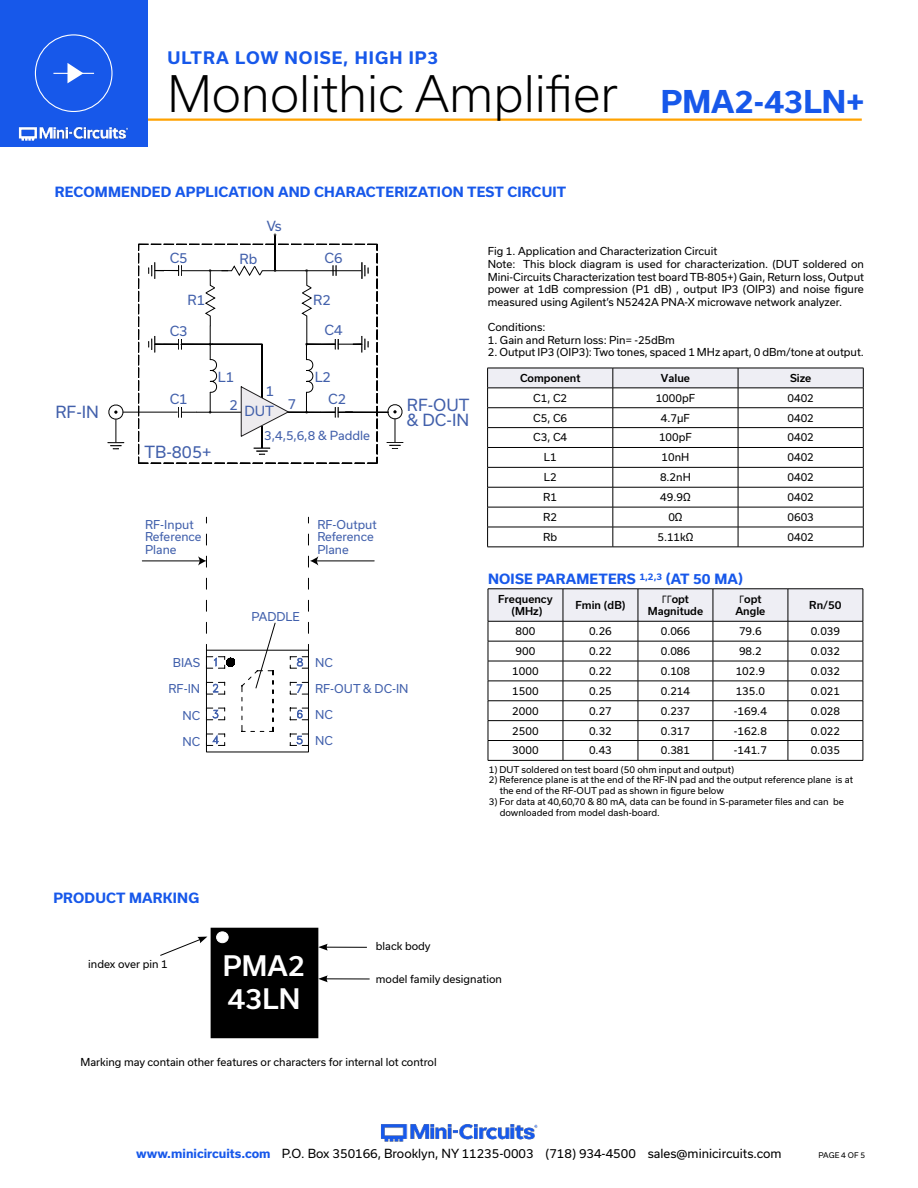
<style>
.page{position:relative;width:918px;height:1188px;background:#fff}
.page>*{position:absolute;margin:0;border:0;box-sizing:border-box;transform-origin:0 0}
.t1{font:300 48px "Usual";color:#000}
.t2{font:700 30px "Usual";color:#1758ea}
.t3{font:500 27px/32.4px "Usual";color:#fff}
.t4{font:700 16.5px "Usual";letter-spacing:.065em;color:#1758ea}
.t5{font:16.05px/14.7px "Usual";color:#4260ab}
.t6{font:700 13.5px "Usual";letter-spacing:.015em;color:#1758ea}
.t7{font:13.35px "Usual";color:#4260ab}
.t8{font:12px "Usual";color:#000}
.t9{font:12px "Usual";color:#4260ab}
.t10{font:11.7px/12.6px "Usual";color:#4160ac}
.t11{font:10.5px/12.6px "Usual";color:#000}
.t12{font:500 10.5px/12.6px "Usual";color:#000;text-align:center}
.t13{font:9px/10.8px "Usual";color:#000}
.t14{font:7.5px "Usual";color:#000}
.s1{font-weight:700;color:#1758ea}
</style>
<div class="page">
<img style="left:381px;top:1124px;width:157px;height:18px">
<hr style="left:129px;top:118px;width:733px;height:3px;background:#ffa200">
<div style="left:0;top:0;width:147px;height:147px;background:#1758ea"></div>
<img style="left:18px;top:126px;width:111px;height:15px">
<div style="left:35px;top:34px;width:78px;height:78px;border:1px solid #fff;border-radius:50%"></div>
<hr style="left:53px;top:73px;width:41px;height:1px;background:#fff">
<svg style="left:67px;top:63px;width:16px;height:20px"></svg>
<div style="left:211px;top:928px;width:107px;height:110px;background:#000"></div>
<div style="left:217px;top:932px;width:11px;height:11px;background:#fff;border-radius:50%"></div>
<div style="left:216px;top:932px;width:13px;height:11px;border:1px solid #fff;border-radius:50%"></div>
<hr style="left:325px;top:947px;width:42px;height:1px;background:#000">
<svg style="left:318px;top:944px;width:10px;height:7px"></svg>
<hr style="left:325px;top:978px;width:45px;height:1px;background:#000">
<svg style="left:318px;top:975px;width:10px;height:7px"></svg>
<svg style="left:160px;top:937px;width:47px;height:19px"></svg>
<svg style="left:487px;top:368px;width:377px;height:179px"></svg>
<hr style="left:487px;top:547px;width:126px;height:1px;background:#000">
<hr style="left:613px;top:547px;width:125px;height:1px;background:#000">
<hr style="left:738px;top:547px;width:125px;height:1px;background:#000">
<svg style="left:107px;top:404px;width:17px;height:45px"></svg>
<hr style="left:123px;top:412px;width:55px;height:1px;background:#000">
<svg style="left:138px;top:233px;width:265px;height:520px"></svg>
<hr style="left:488px;top:760px;width:75px;height:1px;background:#000">
<hr style="left:563px;top:760px;width:75px;height:1px;background:#000">
<hr style="left:638px;top:760px;width:75px;height:1px;background:#000">
<hr style="left:713px;top:760px;width:75px;height:1px;background:#000">
<hr style="left:788px;top:760px;width:75px;height:1px;background:#000">
<svg style="left:488px;top:589px;width:376px;height:171px"></svg>
<h3 class="t4" style="left:167px;top:51px;width:272px">ULTRA LOW NOISE, HIGH IP3</h3>
<h1 class="t1" style="left:167px;top:74px;width:452px">Monolithic Amplifier</h1>
<p class="t6" style="left:55px;top:186px;width:513px">RECOMMENDED APPLICATION AND CHARACTERIZATION TEST CIRCUIT</p>
<p class="t7" style="left:267px;top:221px;width:16px">Vs</p>
<h2 class="t2" style="left:661px;top:90px;width:205px">PMA2-43LN+</h2>
<h3 class="t5" style="left:55px;top:405px;width:45px">RF-IN</h3>
<p class="t7" style="left:170px;top:253px;width:19px">C5</p>
<p class="t7" style="left:240px;top:253px;width:19px">Rb</p>
<p class="t7" style="left:324px;top:253px;width:19px">C6</p>
<p class="t7" style="left:187px;top:294px;width:19px">R1</p>
<p class="t7" style="left:313px;top:294px;width:19px">R2</p>
<p class="t7" style="left:170px;top:326px;width:19px">C3</p>
<p class="t7" style="left:324px;top:325px;width:19px">C4</p>
<p class="t7" style="left:218px;top:371px;width:18px">L1</p>
<p class="t7" style="left:315px;top:371px;width:18px">L2</p>
<p class="t7" style="left:244px;top:406px;width:31px">DUT</p>
<p class="t9" style="left:264px;top:430px;width:107px">3,4,5,6,8 &amp; Paddle</p>
<p class="t7" style="left:266px;top:385px;width:10px">1</p>
<p class="t7" style="left:170px;top:393px;width:19px">C1</p>
<p class="t7" style="left:328px;top:393px;width:19px">C2</p>
<p class="t7" style="left:288px;top:399px;width:10px">7</p>
<p class="t7" style="left:230px;top:399px;width:10px">2</p>
<h3 class="t5" style="left:145px;top:445px;width:68px">TB-805+</h3>
<p class="t10" style="left:145px;top:519px;width:58px">RF-Input<br>Reference<br>Plane</p>
<p class="t10" style="left:317px;top:519px;width:61px">RF-Output<br>Reference<br>Plane</p>
<p class="t10" style="left:252px;top:612px;width:50px">PADDLE</p>
<h3 class="t5" style="left:407px;top:399px;width:64px">RF-OUT &amp; DC-IN</h3>
<p class="t10" style="left:173px;top:657px;width:29px">BIAS</p>
<p class="t10" style="left:168px;top:683px;width:33px">RF-IN</p>
<p class="t10" style="left:183px;top:710px;width:19px">NC</p>
<p class="t10" style="left:183px;top:736px;width:19px">NC</p>
<p class="t10" style="left:315px;top:657px;width:19px">NC</p>
<p class="t10" style="left:315px;top:683px;width:95px">RF-OUT &amp; DC-IN</p>
<p class="t10" style="left:315px;top:709px;width:19px">NC</p>
<p class="t10" style="left:315px;top:736px;width:19px">NC</p>
<p class="t11" style="left:488px;top:246px;width:378px">Fig 1. Application and Characterization Circuit<br>Note: This block diagram is used for characterization. (DUT soldered on Mini-Circuits Characterization test board TB-805+) Gain, Return loss, Output power at 1dB compression (P1 dB) , output IP3 (OIP3) and noise figure measured using Agilent’s N5242A PNA-X microwave network analyzer.</p>
<p class="t11" style="left:488px;top:322px;width:59px">Conditions:</p>
<p class="t11" style="left:488px;top:334px;width:189px">1. Gain and Return loss: Pin= -25dBm</p>
<p class="t11" style="left:488px;top:347px;width:378px">2. Output IP3 (OIP3): Two tones, spaced 1 MHz apart, 0 dBm/tone at output.</p>
<p class="t12" style="left:520px;top:372px;width:62px">Component</p>
<p class="t12" style="left:661px;top:372px;width:31px">Value</p>
<p class="t12" style="left:790px;top:372px;width:23px">Size</p>
<p class="t11" style="left:533px;top:392px;width:35px">C1, C2</p>
<p class="t11" style="left:656px;top:392px;width:41px">1000pF</p>
<p class="t11" style="left:788px;top:392px;width:28px">0402</p>
<p class="t11" style="left:533px;top:412px;width:35px">C5, C6</p>
<p class="t11" style="left:661px;top:412px;width:31px">4.7µF</p>
<p class="t11" style="left:788px;top:412px;width:28px">0402</p>
<p class="t11" style="left:533px;top:432px;width:35px">C3, C4</p>
<p class="t11" style="left:659px;top:432px;width:34px">100pF</p>
<p class="t11" style="left:788px;top:432px;width:28px">0402</p>
<p class="t11" style="left:544px;top:452px;width:14px">L1</p>
<p class="t11" style="left:662px;top:452px;width:29px">10nH</p>
<p class="t11" style="left:788px;top:452px;width:28px">0402</p>
<p class="t11" style="left:544px;top:472px;width:14px">L2</p>
<p class="t11" style="left:660px;top:472px;width:32px">8.2nH</p>
<p class="t11" style="left:788px;top:472px;width:28px">0402</p>
<p class="t11" style="left:543px;top:492px;width:15px">R1</p>
<p class="t11" style="left:660px;top:492px;width:32px">49.9Ω</p>
<p class="t11" style="left:788px;top:492px;width:28px">0402</p>
<p class="t11" style="left:543px;top:512px;width:15px">R2</p>
<p class="t11" style="left:668px;top:512px;width:16px">0Ω</p>
<p class="t11" style="left:788px;top:512px;width:28px">0603</p>
<p class="t11" style="left:543px;top:531px;width:16px">Rb</p>
<p class="t11" style="left:657px;top:531px;width:38px">5.11kΩ</p>
<p class="t11" style="left:788px;top:531px;width:28px">0402</p>
<p class="t6" style="left:488px;top:573px;width:256px">NOISE PARAMETERS <sup>1,2,3</sup> (AT 50 MA)</p>
<p class="t12" style="left:498px;top:593px;width:56px">Frequency (MHz)</p>
<p class="t12" style="left:575px;top:600px;width:52px">Fmin (dB)</p>
<p class="t12" style="left:648px;top:593px;width:57px;text-align:left;text-indent:24px">opt<br>Magnitude</p>
<p class="t12" style="left:735px;top:593px;width:32px">opt<br>Angle</p>
<p class="t12" style="left:809px;top:600px;width:34px">Rn/50</p>
<p class="t11" style="left:516px;top:626px;width:21px">800</p>
<p class="t11" style="left:589px;top:626px;width:24px">0.26</p>
<p class="t11" style="left:661px;top:626px;width:31px">0.066</p>
<p class="t11" style="left:739px;top:626px;width:24px">79.6</p>
<p class="t11" style="left:811px;top:626px;width:31px">0.039</p>
<p class="t11" style="left:516px;top:646px;width:21px">900</p>
<p class="t11" style="left:589px;top:646px;width:24px">0.22</p>
<p class="t11" style="left:661px;top:646px;width:31px">0.086</p>
<p class="t11" style="left:739px;top:646px;width:24px">98.2</p>
<p class="t11" style="left:811px;top:646px;width:31px">0.032</p>
<p class="t11" style="left:512px;top:665px;width:28px">1000</p>
<p class="t11" style="left:589px;top:665px;width:24px">0.22</p>
<p class="t11" style="left:661px;top:665px;width:31px">0.108</p>
<p class="t11" style="left:736px;top:665px;width:31px">102.9</p>
<p class="t11" style="left:811px;top:665px;width:31px">0.032</p>
<p class="t11" style="left:512px;top:685px;width:28px">1500</p>
<p class="t11" style="left:589px;top:685px;width:24px">0.25</p>
<p class="t11" style="left:661px;top:685px;width:31px">0.214</p>
<p class="t11" style="left:736px;top:685px;width:31px">135.0</p>
<p class="t11" style="left:811px;top:685px;width:31px">0.021</p>
<p class="t11" style="left:512px;top:705px;width:28px">2000</p>
<p class="t11" style="left:589px;top:705px;width:24px">0.27</p>
<p class="t11" style="left:661px;top:705px;width:31px">0.237</p>
<p class="t11" style="left:734px;top:705px;width:35px">-169.4</p>
<p class="t11" style="left:811px;top:705px;width:31px">0.028</p>
<p class="t11" style="left:512px;top:725px;width:28px">2500</p>
<p class="t11" style="left:589px;top:725px;width:24px">0.32</p>
<p class="t11" style="left:661px;top:725px;width:31px">0.317</p>
<p class="t11" style="left:734px;top:725px;width:35px">-162.8</p>
<p class="t11" style="left:811px;top:725px;width:31px">0.022</p>
<p class="t11" style="left:512px;top:745px;width:28px">3000</p>
<p class="t11" style="left:589px;top:745px;width:24px">0.43</p>
<p class="t11" style="left:661px;top:745px;width:31px">0.381</p>
<p class="t11" style="left:734px;top:745px;width:35px">-141.7</p>
<p class="t11" style="left:811px;top:745px;width:31px">0.035</p>
<p class="t13" style="left:489px;top:765px;width:247px">1) DUT soldered on test board (50 ohm input and output)</p>
<p class="t13" style="left:500px;top:775px;width:355px;text-indent:-11px">2) Reference plane is at the end of the RF-IN pad and the output reference plane is at the end of the RF-OUT pad as shown in figure below</p>
<p class="t13" style="left:500px;top:797px;width:346px;text-indent:-11px">3) For data at 40,60,70 &amp; 80 mA, data can be found in S-parameter files and can be downloaded from model dash-board.</p>
<p class="t6" style="left:53px;top:891px;width:147px">PRODUCT MARKING</p>
<p class="t11" style="left:88px;top:959px;width:81px">index over pin 1</p>
<h3 class="t3" style="left:223px;top:952px;width:84px">PMA2<br>43LN</h3>
<p class="t11" style="left:376px;top:940px;width:56px">black body</p>
<p class="t11" style="left:376px;top:974px;width:128px">model family designation</p>
<p class="t11" style="left:80px;top:1057px;width:358px">Marking may contain other features or characters for internal lot control</p>
<p class="t8" style="left:136px;top:1148px;width:647px"><span class="s1">www.minicircuits.com</span> P.O. Box 350166, Brooklyn, NY 11235-0003 (718) 934-4500 sales@minicircuits.com</p>
<p class="t14" style="left:819px;top:1152px;width:48px">PAGE 4 OF 5</p>
</div>
